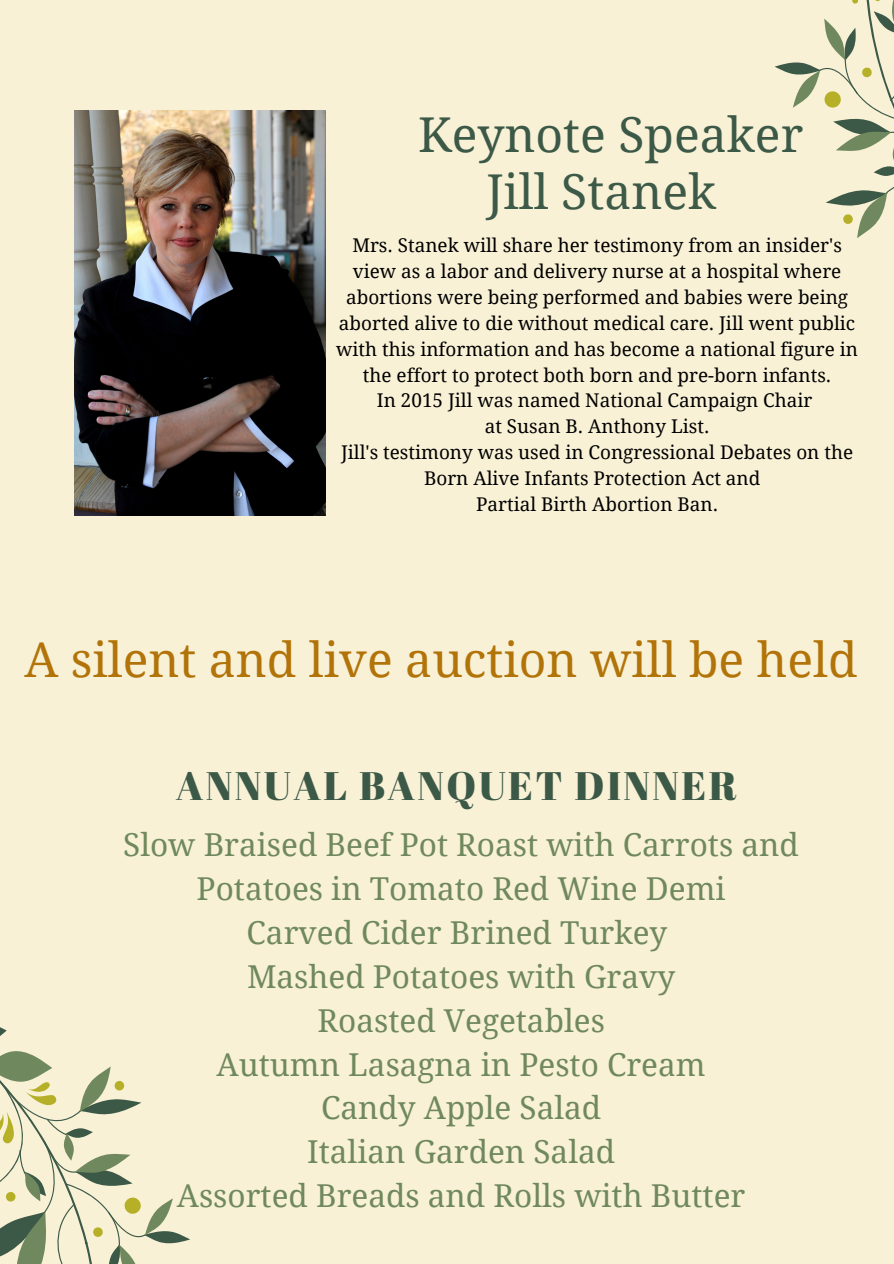
<style>
.page{position:relative;width:894px;height:1264px;background:#fff}
.page>*{position:absolute;margin:0;border:0;box-sizing:border-box;transform-origin:0 0}
.t1{font:48px "Droid Serif";color:#b27409}
.t2{font:48px "Droid Serif";color:#3c5947}
.t3{font:48px "Droid Serif";color:#3d5a48}
.t4{font:39.75px "Abril Fatface";letter-spacing:.06em;color:#3c5947}
.t5{font:31.5px "Droid Serif";color:#70885d}
.t6{font:18.9px/26px "Droid Serif";color:#000;text-align:center}
</style>
<div class="page">
<div style="left:0;top:0;width:893px;height:1263px;background:#f8f1d6"></div>
<svg style="left:775px;top:0;width:118px;height:238px"></svg>
<svg style="left:0;top:1027px;width:190px;height:236px"></svg>
<img style="left:75px;top:110px;width:251px;height:405px">
<p class="t2" style="left:418px;top:108px;width:387px">Keynote Speaker</p>
<p class="t3" style="left:486px;top:164px;width:231px">Jill Stanek</p>
<p class="t6" style="left:336px;top:232px;width:523px">Mrs. Stanek will share her testimony from an insider's view as a labor and delivery nurse at a hospital where abortions were being performed and babies were being aborted alive to die without medical care. Jill went public with this information and has become a national figure in the effort to protect both born and pre-born infants.</p>
<p class="t6" style="left:377px;top:388px;width:437px">In 2015 Jill was named National Campaign Chair</p>
<p class="t6" style="left:484px;top:414px;width:226px">at Susan B. Anthony List.</p>
<p class="t6" style="left:341px;top:440px;width:513px">Jill's testimony was used in Congressional Debates on the<br>Born Alive Infants Protection Act and</p>
<p class="t6" style="left:476px;top:491px;width:243px">Partial Birth Abortion Ban.</p>
<p class="t1" style="left:24px;top:632px;width:834px">A silent and live auction will be held</p>
<p class="t4" style="left:176px;top:757px;width:562px">ANNUAL BANQUET DINNER</p>
<p class="t5" style="left:123px;top:826px;width:677px">Slow Braised Beef Pot Roast with Carrots and</p>
<p class="t5" style="left:196px;top:870px;width:530px">Potatoes in Tomato Red Wine Demi</p>
<p class="t5" style="left:246px;top:914px;width:422px">Carved Cider Brined Turkey</p>
<p class="t5" style="left:247px;top:958px;width:429px">Mashed Potatoes with Gravy</p>
<p class="t5" style="left:317px;top:1002px;width:289px">Roasted Vegetables</p>
<p class="t5" style="left:216px;top:1046px;width:490px">Autumn Lasagna in Pesto Cream</p>
<p class="t5" style="left:321px;top:1090px;width:281px">Candy Apple Salad</p>
<p class="t5" style="left:307px;top:1134px;width:309px">Italian Garden Salad</p>
<p class="t5" style="left:177px;top:1177px;width:570px">Assorted Breads and Rolls with Butter</p>
</div>
